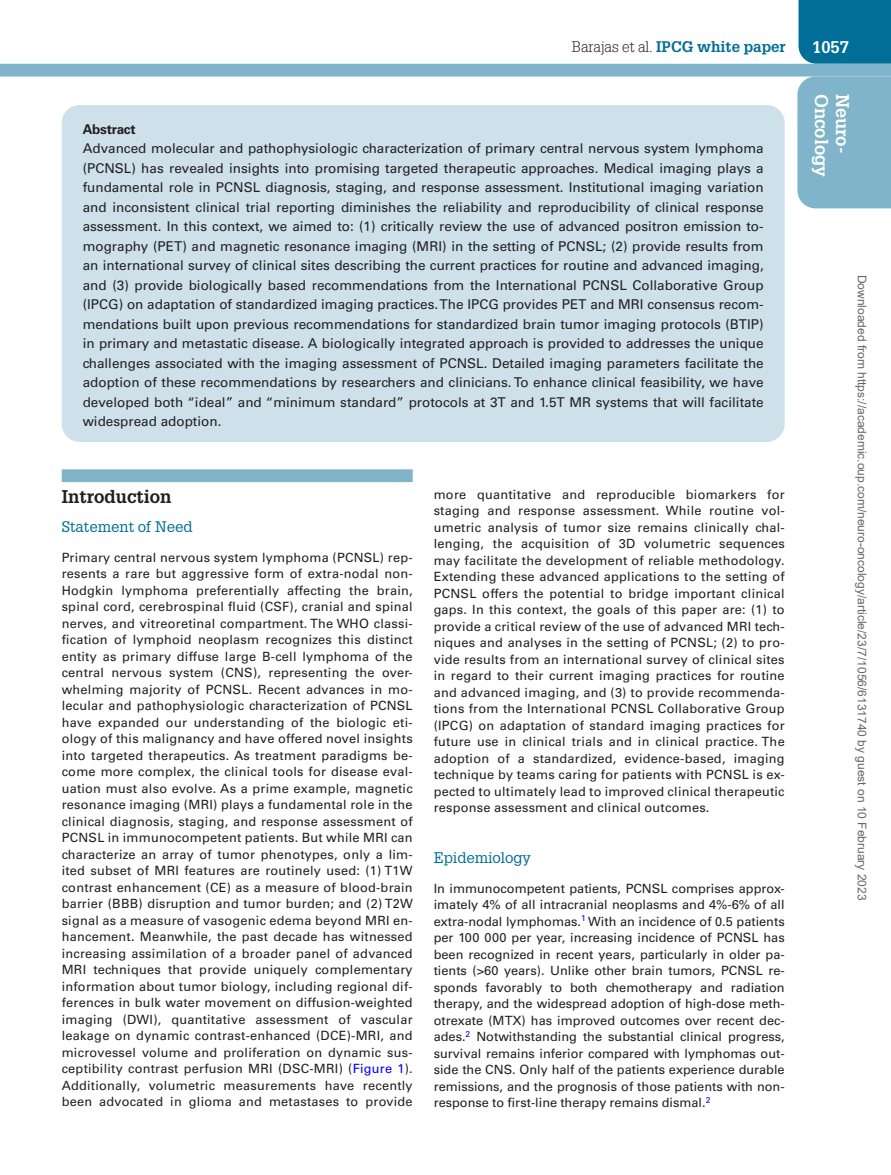
<style>
.page{position:relative;width:891px;height:1175px;background:#fff}
.page>*{position:absolute;margin:0;border:0;box-sizing:border-box;transform-origin:0 0}
.t1{font:700 18px "Glypha LT Std";color:#fff}
.t2{font:700 18px "Glypha LT Std";color:#231f20}
.t3{font:700 16.5px "Glypha LT Std";color:#fff}
.t4{font:15px "Glypha LT Std";color:#006e96}
.t5{font:700 15px "Glypha LT Std";color:#006e96}
.t6{font:13.5px/19.5px "Univers LT Std";color:#231f20;text-align:justify}
.t7{font:700 13.5px "Univers LT Std";letter-spacing:-.015em;color:#231f20}
.t8{font:12.75px/16.5px "Univers LT Std";letter-spacing:.02em;color:#231f20;text-align:justify}
.t9{font:12px "Arial";color:#666}
.s1{font-weight:300;color:#231f20}
.s2{color:#00f}
</style>
<div class="page">
<div style="left:799px;top:0;width:92px;height:64px;background:#006e96"></div>
<div style="left:797px;top:76px;width:94px;height:132px;background:#7fb4ca"></div>
<div style="left:0;top:64px;width:891px;height:12px;background:#7fb4ca"></div>
<div style="left:62px;top:105px;width:723px;height:337px;background:#cee0ea;border-radius:18px"></div>
<div style="left:62px;top:469px;width:351px;height:13px;background:#7fb4ca"></div>
<p class="t5" style="left:572px;top:37px;width:215px"><span class="s1">Barajas et al.</span> IPCG white paper</p>
<p class="t3" style="left:812px;top:37px;width:38px">1057</p>
<h1 class="t1" style="left:833px;top:94px;width:85px;rotate:90deg">Oncology</h1>
<h1 class="t1" style="left:854px;top:94px;width:61px;rotate:90deg">Neuro-</h1>
<p class="t7" style="left:83px;top:121px;width:55px">Abstract</p>
<p class="t6" style="left:83px;top:139px;width:683px">Advanced molecular and pathophysiologic characterization of primary central nervous system lymphoma (PCNSL) has revealed insights into promising targeted therapeutic approaches. Medical imaging plays a fundamental role in PCNSL diagnosis, staging, and response assessment. Institutional imaging variation and inconsistent clinical trial reporting diminishes the reliability and reproducibility of clinical response assessment. In this context, we aimed to: (1) critically review the use of advanced positron emission to&shy;mography (PET) and magnetic resonance imaging (MRI) in the setting of PCNSL; (2) provide results from an international survey of clinical sites describing the current practices for routine and advanced imaging, and (3) provide biologically based recommendations from the International PCNSL Collaborative Group (IPCG) on adaptation of standardized imaging practices. The IPCG provides PET and MRI consensus recom&shy;mendations built upon previous recommendations for standardized brain tumor imaging protocols (BTIP) in primary and metastatic disease. A biologically integrated approach is provided to addresses the unique challenges associated with the imaging assessment of PCNSL. Detailed imaging parameters facilitate the adoption of these recommendations by researchers and clinicians. To enhance clinical feasibility, we have developed both “ideal” and “minimum standard” protocols at 3T and 1.5T MR systems that will facilitate widespread adoption.</p>
<p class="t9" style="left:866px;top:275px;width:627px;rotate:90deg">Downloaded from https://academic.oup.com/neuro-oncology/article/23/7/1056/6131740 by guest on 10 February 2023</p>
<p class="t8" style="left:434px;top:486px;width:353px">more quantitative and reproducible biomarkers for staging and response assessment. While routine vol&shy;umetric analysis of tumor size remains clinically chal&shy;lenging, the acquisition of 3D volumetric sequences may facilitate the development of reliable methodology.<br>Extending these advanced applications to the setting of PCNSL offers the potential to bridge important clinical gaps. In this context, the goals of this paper are: (1) to provide a critical review of the use of advanced MRI tech&shy;niques and analyses in the setting of PCNSL; (2) to pro&shy;vide results from an international survey of clinical sites in regard to their current imaging practices for routine and advanced imaging, and (3) to provide recommenda&shy;tions from the International PCNSL Collaborative Group (IPCG) on adaptation of standard imaging practices for future use in clinical trials and in clinical practice. The adoption of a standardized, evidence-based, imaging technique by teams caring for patients with PCNSL is ex&shy;pected to ultimately lead to improved clinical therapeutic response assessment and clinical outcomes.</p>
<p class="t4" style="left:434px;top:849px;width:99px">Epidemiology</p>
<p class="t8" style="left:434px;top:879px;width:353px">In immunocompetent patients, PCNSL comprises approx&shy;imately 4% of all intracranial neoplasms and 4%-6% of all extra-nodal lymphomas.<sup>1</sup> With an incidence of 0.5 patients per 100 000 per year, increasing incidence of PCNSL has been recognized in recent years, particularly in older pa&shy;tients (&gt;60 years). Unlike other brain tumors, PCNSL re&shy;sponds favorably to both chemotherapy and radiation therapy, and the widespread adoption of high-dose meth&shy;otrexate (MTX) has improved outcomes over recent dec&shy;ades.<sup>2</sup> Notwithstanding the substantial clinical progress, survival remains inferior compared with lymphomas out&shy;side the CNS. Only half of the patients experience durable remissions, and the prognosis of those patients with non&shy;response to first-line therapy remains dismal.<sup>2</sup></p>
<h1 class="t2" style="left:62px;top:485px;width:111px">Introduction</h1>
<p class="t4" style="left:62px;top:518px;width:132px">Statement of Need</p>
<p class="t8" style="left:62px;top:549px;width:353px">Primary central nervous system lymphoma (PCNSL) rep&shy;resents a rare but aggressive form of extra-nodal non-Hodgkin lymphoma preferentially affecting the brain, spinal cord, cerebrospinal fluid (CSF), cranial and spinal nerves, and vitreoretinal compartment. The WHO classi&shy;fication of lymphoid neoplasm recognizes this distinct entity as primary diffuse large B-cell lymphoma of the central nervous system (CNS), representing the over&shy;whelming majority of PCNSL. Recent advances in mo&shy;lecular and pathophysiologic characterization of PCNSL have expanded our understanding of the biologic eti&shy;ology of this malignancy and have offered novel insights into targeted therapeutics. As treatment paradigms be&shy;come more complex, the clinical tools for disease eval&shy;uation must also evolve. As a prime example, magnetic resonance imaging (MRI) plays a fundamental role in the clinical diagnosis, staging, and response assessment of PCNSL in immunocompetent patients. But while MRI can characterize an array of tumor phenotypes, only a lim&shy;ited subset of MRI features are routinely used: (1) T1W contrast enhancement (CE) as a measure of blood-brain barrier (BBB) disruption and tumor burden; and (2) T2W signal as a measure of vasogenic edema beyond MRI en&shy;hancement. Meanwhile, the past decade has witnessed increasing assimilation of a broader panel of advanced MRI techniques that provide uniquely complementary information about tumor biology, including regional dif&shy;ferences in bulk water movement on diffusion-weighted imaging (DWI), quantitative assessment of vascular leakage on dynamic contrast-enhanced (DCE)-MRI, and microvessel volume and proliferation on dynamic sus&shy;ceptibility contrast perfusion MRI (DSC-MRI) (<span class="s2">Figure 1</span>).<br>Additionally, volumetric measurements have recently been advocated in glioma and metastases to provide</p>
</div>
